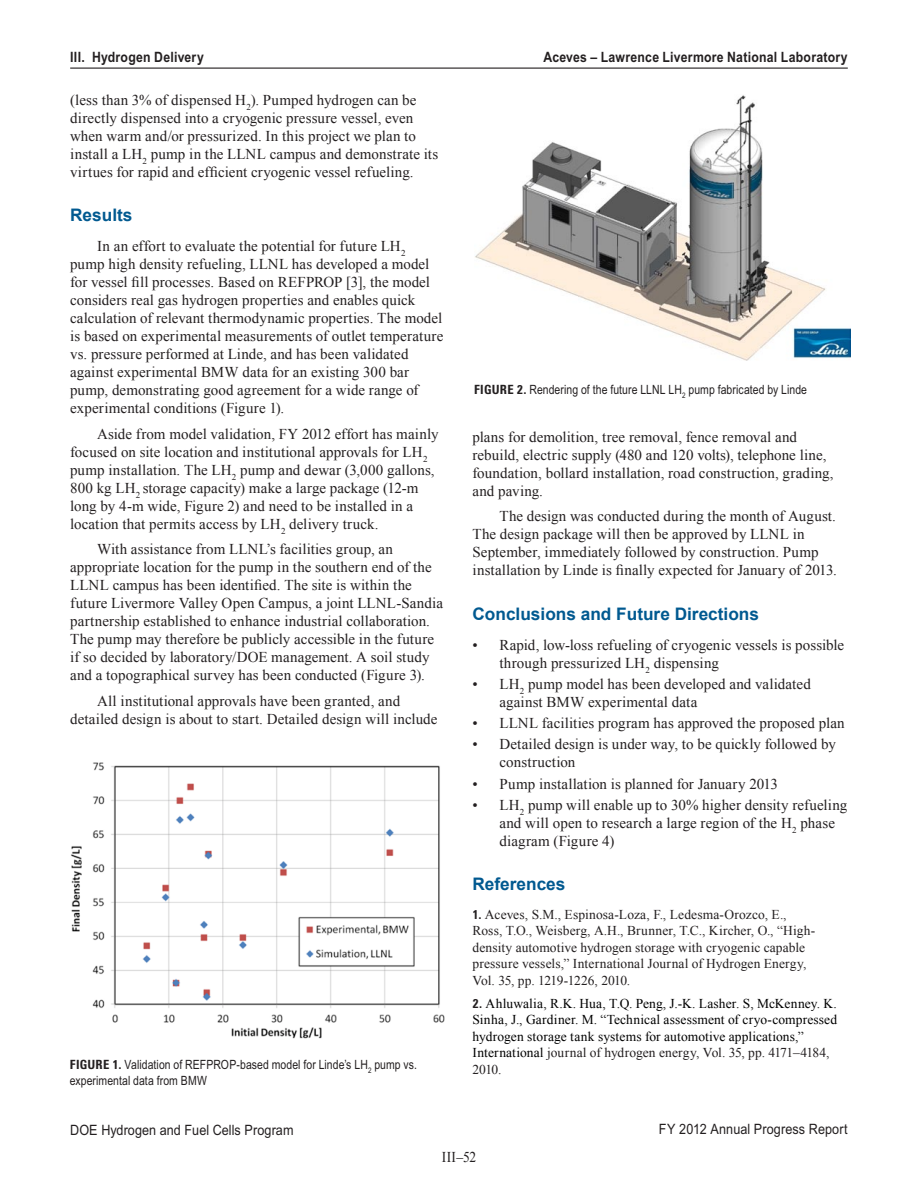
<style>
.page{position:relative;width:918px;height:1188px;background:#fff}
.page>*{position:absolute;margin:0;border:0;box-sizing:border-box;transform-origin:0 0}
._1_RptObjHead{font:700 17.25px "Arial";color:#005990}
._1_Body_text{font:15px/18px "Times New Roman";letter-spacing:.005em;color:#231f20}
._1_Bulleted{font:15px/18px "Times New Roman";letter-spacing:.005em;color:#231f20}
._1_Bulleted_7{font:15px/18px "Times New Roman";letter-spacing:.005em;color:#231f20}
._1_Body_text-2{font:15px "Times New Roman";letter-spacing:.005em;color:#231f20;scale:.9 1}
.t1{font:14.25px "Arial Narrow MT Pro";letter-spacing:.005em;color:#231f20;scale:1.08 1}
._11_Header_R{font:700 14.25px "Arial Narrow MT Pro";letter-spacing:.015em;color:#231f20;scale:1.05 1}
._11_Header_L{font:700 14.25px "Arial Narrow MT Pro";letter-spacing:.015em;color:#231f20;scale:1.05 1}
._1_Reference{font:13.5px/16.5px "Times New Roman";letter-spacing:.01em;color:#231f20}
._1_Reference-2{font:13.5px/16.5px "Times New Roman";letter-spacing:.01em;color:#000}
._1_FigureTitle{font:12.75px/15.8px "Arial Narrow MT Pro";letter-spacing:.005em;color:#231f20}
.s1{font-family:"Zurich BT";font-weight:700;font-stretch:condensed}
.s2{font-family:"Zurich BT";font-weight:700;font-stretch:condensed;font-size:12.75px}
.s3{font-family:"Zurich BT";font-weight:700;font-stretch:condensed;font-size:12.75px;color:#231f20}
.s4{color:#231f20}
</style>
<div class="page">
<hr style="left:70px;top:68px;width:778px;height:1px;background:#231f20">
<img style="left:71px;top:762px;width:374px;height:277px">
<img style="left:475px;top:95px;width:375px;height:265px">
<p class="_11_Header_L" style="left:70px;top:48px;width:129px">III. Hydrogen Delivery</p>
<p class="_11_Header_R" style="left:543px;top:49px;width:291px">Aceves – Lawrence Livermore National Laboratory</p>
<p class="_1_Body_text" style="left:70px;top:91px;width:370px">(less than 3% of dispensed H<sub>2</sub>). Pumped hydrogen can be directly dispensed into a cryogenic pressure vessel, even when warm and/or pressurized. In this project we plan to install a LH<sub>2</sub> pump in the LLNL campus and demonstrate its virtues for rapid and efficient cryogenic vessel refueling.</p>
<p class="_1_RptObjHead" style="left:70px;top:204px;width:64px">Results</p>
<p class="_1_Body_text" style="left:70px;top:237px;width:375px;text-indent:27px">In an effort to evaluate the potential for future LH<sub>2 </sub>pump high density refueling, LLNL has developed a model for vessel fill processes. Based on REFPROP [3], the model considers real gas hydrogen properties and enables quick calculation of relevant thermodynamic properties. The model is based on experimental measurements of outlet temperature vs. pressure performed at Linde, and has been validated against experimental BMW data for an existing 300 bar pump, demonstrating good agreement for a wide range of experimental conditions (Figure 1).</p>
<p class="_1_Body_text" style="left:70px;top:425px;width:370px;text-indent:27px">Aside from model validation, FY 2012 effort has mainly focused on site location and institutional approvals for LH<sub>2 </sub>pump installation. The LH<sub>2</sub> pump and dewar (3,000 gallons, 800 kg LH<sub>2</sub> storage capacity) make a large package (12-m long by 4-m wide, Figure 2) and need to be installed in a location that permits access by LH<sub>2</sub> delivery truck.</p>
<p class="_1_Body_text" style="left:70px;top:540px;width:374px;text-indent:27px">With assistance from LLNL’s facilities group, an appropriate location for the pump in the southern end of the LLNL campus has been identified. The site is within the future Livermore Valley Open Campus, a joint LLNL-Sandia partnership established to enhance industrial collaboration.<br>The pump may therefore be publicly accessible in the future if so decided by laboratory/DOE management. A soil study and a topographical survey has been conducted (Figure 3).</p>
<p class="_1_Body_text" style="left:70px;top:692px;width:369px;text-indent:27px">All institutional approvals have been granted, and detailed design is about to start. Detailed design will include</p>
<p class="_1_FigureTitle" style="left:70px;top:1057px;width:349px"><span class="s1">FIGURE 1.</span> Validation of REFPROP-based model for Linde’s LH<sub>2</sub> pump vs. experimental data from BMW</p>
<p class="_1_FigureTitle" style="left:474px;top:382px;width:334px"><span class="s1">FIGURE 2.</span> Rendering of the future LLNL LH<sub>2</sub> pump fabricated by Linde</p>
<p class="_1_Body_text" style="left:472px;top:427px;width:363px">plans for demolition, tree removal, fence removal and rebuild, electric supply (480 and 120 volts), telephone line, foundation, bollard installation, road construction, grading, and paving.</p>
<p class="_1_Body_text" style="left:472px;top:507px;width:366px;text-indent:27px">The design was conducted during the month of August.<br>The design package will then be approved by LLNL in September, immediately followed by construction. Pump installation by Linde is finally expected for January of 2013.</p>
<p class="_1_RptObjHead" style="left:472px;top:602px;width:288px">Conclusions and Future Directions</p>
<p class="_1_Bulleted" style="left:500px;top:635px;width:346px;text-indent:-27px">• Rapid, low-loss refueling of cryogenic vessels is possible through pressurized LH<sub>2</sub> dispensing</p>
<p class="_1_Bulleted" style="left:500px;top:675px;width:313px;text-indent:-27px">• LH<sub>2</sub> pump model has been developed and validated against BMW experimental data</p>
<p class="_1_Bulleted" style="left:472px;top:714px;width:374px">• LLNL facilities program has approved the proposed plan</p>
<p class="_1_Bulleted" style="left:500px;top:735px;width:338px;text-indent:-27px">• Detailed design is under way, to be quickly followed by construction</p>
<p class="_1_Bulleted" style="left:472px;top:774px;width:307px">• Pump installation is planned for January 2013</p>
<p class="_1_Bulleted_7" style="left:500px;top:796px;width:349px;text-indent:-27px">• LH<sub>2</sub> pump will enable up to 30% higher density refueling and will open to research a large region of the H<sub>2</sub> phase diagram (Figure 4)</p>
<p class="_1_RptObjHead" style="left:472px;top:873px;width:94px">References</p>
<p class="_1_Reference" style="left:472px;top:906px;width:344px"><span class="s2">1.</span> Aceves, S.M., Espinosa-Loza, F., Ledesma-Orozco, E., Ross, T.O., Weisberg, A.H., Brunner, T.C., Kircher, O., “High&shy;density automotive hydrogen storage with cryogenic capable pressure vessels,” International Journal of Hydrogen Energy, Vol. 35, pp. 1219-1226, 2010.</p>
<p class="_1_Reference-2" style="left:472px;top:995px;width:366px"><span class="s3">2.</span> Ahluwalia, R.K. Hua, T.Q. Peng, J.-K. Lasher. S, McKenney. K.<br>Sinha, J., Gardiner. M. “Technical assessment of cryo-compressed hydrogen storage tank systems for automotive applications,” International <span class="s4">journal of hydrogen energy, Vol. 35, pp. 4171–4184, 2010.</span></p>
<p class="t1" style="left:70px;top:1121px;width:208px">DOE Hydrogen and Fuel Cells Program</p>
<p class="t1" style="left:659px;top:1120px;width:176px">FY 2012 Annual Progress Report</p>
<p class="_1_Body_text-2" style="left:442px;top:1146px;width:40px">III–52</p>
</div>
